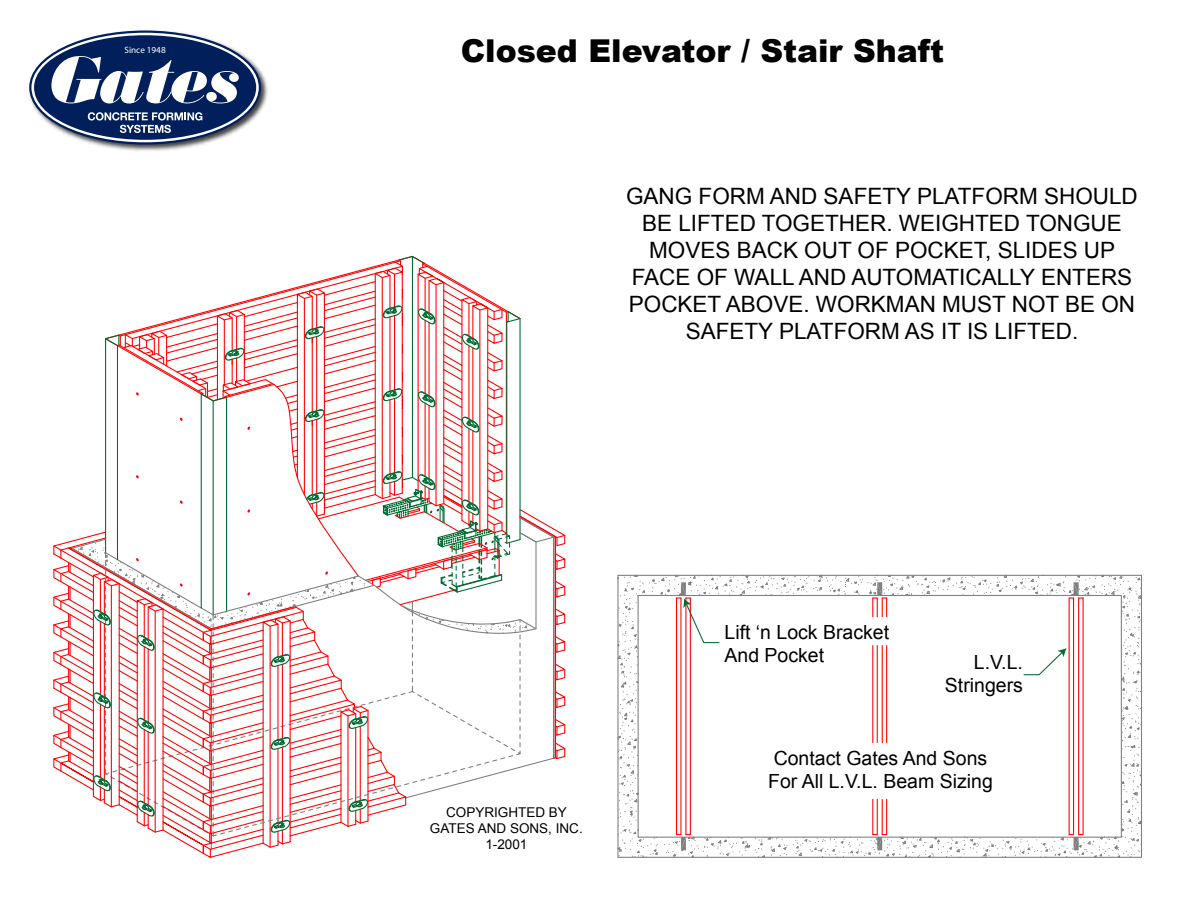
<style>
.page{position:relative;width:1188px;height:918px;background:#fff}
.page>*{position:absolute;margin:0;border:0;box-sizing:border-box;transform-origin:0 0}
.t1{font:900 31.5px "Arial";color:#000}
.t2{font:22.5px/27px "Arial";color:#000;text-align:center}
.t3{font:19.5px/23.4px "Arial";color:#000}
.t4{font:13.5px/16.2px "Arial";color:#000;text-align:center}
.t5{font:9.15px "Myriad Pro";color:#fff}
</style>
<div class="page">
<img style="left:29px;top:30px;width:239px;height:121px">
<svg style="left:30px;top:32px;width:230px;height:111px"></svg>
<div style="left:34px;top:35px;width:222px;height:105px;background:#001f5b;border-radius:50%"></div>
<svg style="left:88px;top:112px;width:114px;height:21px"></svg>
<svg style="left:51px;top:56px;width:188px;height:48px"></svg>
<svg style="left:53px;top:255px;width:513px;height:603px"></svg>
<svg style="left:617px;top:574px;width:525px;height:284px"></svg>
<p class="t5" style="left:125px;top:44px;width:43px">Since 1948</p>
<p class="t1" style="left:461px;top:33px;width:485px">Closed Elevator / Stair Shaft</p>
<p class="t2" style="left:626px;top:182px;width:513px">GANG FORM AND SAFETY PLATFORM SHOULD BE LIFTED TOGETHER. WEIGHTED TONGUE MOVES BACK OUT OF POCKET, SLIDES UP FACE OF WALL AND AUTOMATICALLY ENTERS POCKET ABOVE. WORKMAN MUST NOT BE ON SAFETY PLATFORM AS IT IS LIFTED.</p>
<p class="t3" style="left:724px;top:621px;width:166px">Lift ‘n Lock Bracket<br>And Pocket</p>
<p class="t3" style="left:945px;top:650px;width:80px;text-align:right">L.V.L.<br>Stringers</p>
<p class="t4" style="left:430px;top:804px;width:154px">COPYRIGHTED BY<br>GATES AND SONS, INC.<br>1-2001</p>
<p class="t3" style="left:768px;top:746px;width:226px">Contact Gates And Sons<br>For All L.V.L. Beam Sizing</p>
</div>
